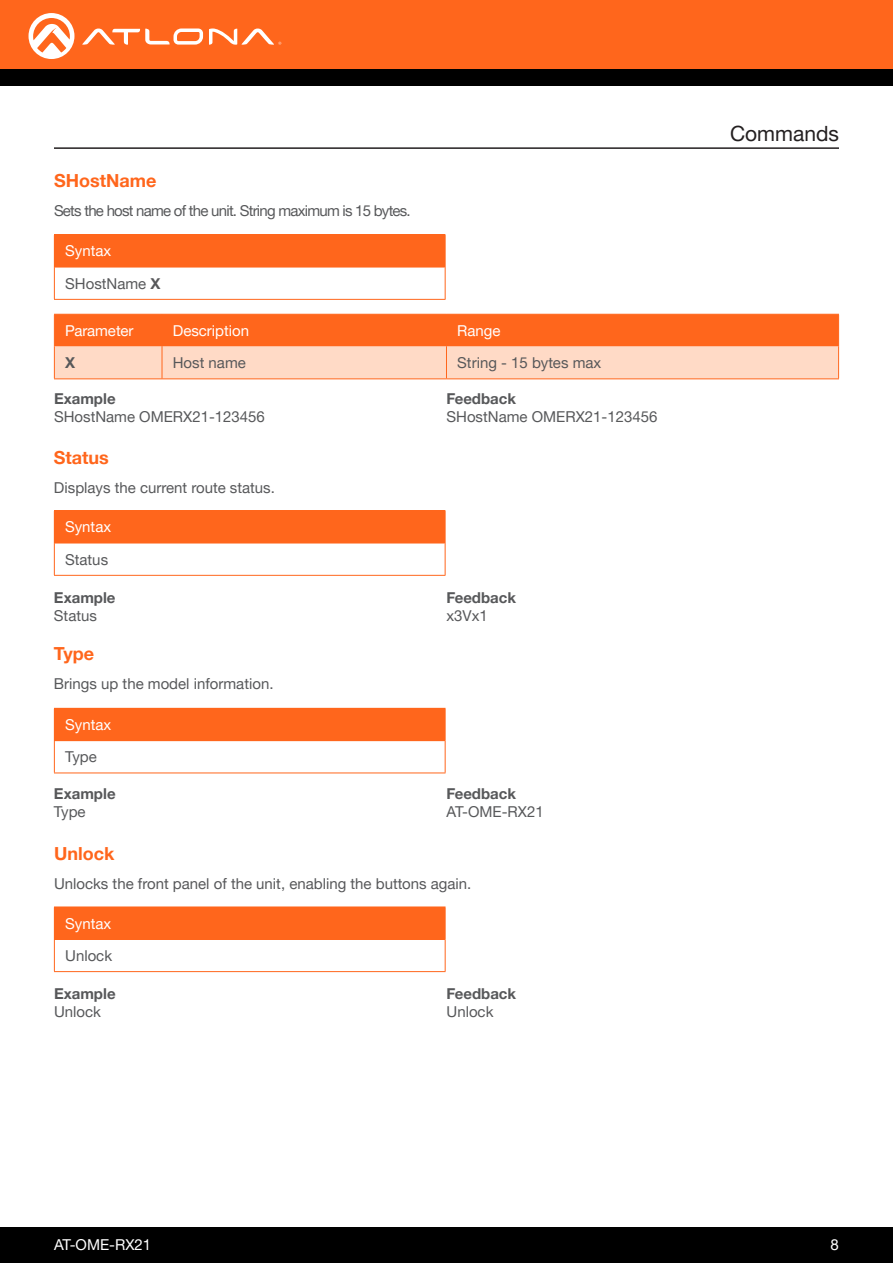
<style>
.page{position:relative;width:893px;height:1263px;background:#fff}
.page>*{position:absolute;margin:0;border:0;box-sizing:border-box;transform-origin:0 0}
.Non_TOC_Section_Head{font:21px "Helvetica Neue LTW1 G";color:#231f20}
.Command{font:700 18px "Helvetica Neue LTW1 G";color:#ff661c}
.General_Text{font:15px "Helvetica Neue LTW1 G";color:#57585a}
.General_Text_White{font:15px "Helvetica Neue LTW1 G";color:#fff}
.Numbered_Steps{font:15px "Helvetica Neue LTW1 G";color:#57585a}
.General_Text-2{font:15px "Helvetica Neue LTW1 G";letter-spacing:-.05em;color:#57585a}
.General_Bold_Text{font:700 15px "Helvetica Neue LTW1 G";color:#57585a}
.General_Text-3{font:700 15px "Helvetica Neue LTW1 G";color:#57585a}
.s1{font-weight:700}
</style>
<div class="page">
<div style="left:0;top:1227px;width:893px;height:36px;background:#000"></div>
<div style="left:0;top:0;width:893px;height:69px;background:#ff661c"></div>
<div style="left:0;top:69px;width:893px;height:16px;background:#000"></div>
<svg style="left:82px;top:29px;width:121px;height:16px"></svg>
<svg style="left:209px;top:28px;width:72px;height:17px"></svg>
<svg style="left:29px;top:13px;width:45px;height:46px"></svg>
<hr style="left:54px;top:147px;width:785px;height:2px;background:#231f20">
<div style="left:54px;top:708px;width:391px;height:33px;background:#ff661c"></div>
<hr style="left:445px;top:709px;width:1px;height:32px;background:#ff661c">
<hr style="left:54px;top:741px;width:1px;height:31px;background:#ff661c">
<hr style="left:445px;top:741px;width:1px;height:31px;background:#ff661c">
<hr style="left:54px;top:772px;width:391px;height:1px;background:#ff661c">
<div style="left:54px;top:907px;width:391px;height:32px;background:#ff661c"></div>
<hr style="left:54px;top:906px;width:392px;height:1px;background:#ff661c">
<hr style="left:445px;top:907px;width:1px;height:32px;background:#ff661c">
<hr style="left:54px;top:939px;width:1px;height:32px;background:#ff661c">
<hr style="left:55px;top:939px;width:390px;height:1px;background:#ff661c">
<hr style="left:445px;top:939px;width:1px;height:32px;background:#ff661c">
<hr style="left:54px;top:971px;width:392px;height:1px;background:#ff661c">
<div style="left:54px;top:235px;width:391px;height:32px;background:#ff661c"></div>
<hr style="left:54px;top:234px;width:392px;height:1px;background:#ff661c">
<hr style="left:445px;top:235px;width:1px;height:32px;background:#ff661c">
<hr style="left:54px;top:267px;width:1px;height:32px;background:#ff661c">
<hr style="left:55px;top:267px;width:390px;height:1px;background:#ff661c">
<hr style="left:445px;top:267px;width:1px;height:32px;background:#ff661c">
<hr style="left:54px;top:299px;width:392px;height:1px;background:#ff661c">
<svg style="left:55px;top:315px;width:783px;height:63px;background:#ffa071"></svg>
<hr style="left:54px;top:315px;width:1px;height:32px;background:#ff661c">
<hr style="left:54px;top:314px;width:108px;height:1px;background:#ff661c">
<hr style="left:162px;top:314px;width:284px;height:1px;background:#ff661c">
<hr style="left:446px;top:314px;width:393px;height:1px;background:#ff661c">
<hr style="left:162px;top:315px;width:1px;height:32px;background:#ff661c">
<hr style="left:446px;top:315px;width:1px;height:32px;background:#ff661c">
<hr style="left:838px;top:315px;width:1px;height:32px;background:#ff661c">
<hr style="left:54px;top:347px;width:1px;height:31px;background:#ff661c">
<hr style="left:162px;top:347px;width:1px;height:31px;background:#ff661c">
<hr style="left:446px;top:347px;width:1px;height:31px;background:#ff661c">
<hr style="left:838px;top:347px;width:1px;height:31px;background:#ff661c">
<hr style="left:54px;top:378px;width:108px;height:1px;background:#ff661c">
<hr style="left:162px;top:378px;width:284px;height:1px;background:#ff661c">
<hr style="left:446px;top:378px;width:393px;height:1px;background:#ff661c">
<div style="left:54px;top:511px;width:391px;height:32px;background:#ff661c"></div>
<hr style="left:54px;top:510px;width:391px;height:1px;background:#ff661c">
<hr style="left:445px;top:511px;width:1px;height:32px;background:#ff661c">
<hr style="left:54px;top:543px;width:1px;height:32px;background:#ff661c">
<hr style="left:55px;top:543px;width:390px;height:1px;background:#ff661c">
<hr style="left:445px;top:543px;width:1px;height:32px;background:#ff661c">
<hr style="left:54px;top:575px;width:391px;height:1px;background:#ff661c">
<p class="Command" style="left:54px;top:170px;width:104px">SHostName</p>
<p class="General_Text-2" style="left:54px;top:201px;width:358px">Sets the host name of the unit. String maximum is 15 bytes.</p>
<p class="General_Text_White" style="left:65px;top:242px;width:48px">Syntax</p>
<p class="Numbered_Steps" style="left:65px;top:274px;width:97px">SHostName <span class="s1">X</span></p>
<p class="General_Text_White" style="left:65px;top:321px;width:70px">Parameter</p>
<p class="General_Text_White" style="left:173px;top:321px;width:78px">Description</p>
<p class="General_Text_White" style="left:457px;top:321px;width:45px">Range</p>
<p class="General_Bold_Text" style="left:65px;top:353px;width:12px">X</p>
<p class="General_Text" style="left:173px;top:353px;width:75px">Host name</p>
<p class="General_Text" style="left:457px;top:353px;width:145px">String - 15 bytes max</p>
<p class="General_Text-3" style="left:54px;top:389px;width:63px">Example</p>
<p class="Numbered_Steps" style="left:54px;top:407px;width:212px">SHostName OMERX21-123456</p>
<p class="General_Text-3" style="left:446px;top:389px;width:71px">Feedback</p>
<p class="Numbered_Steps" style="left:446px;top:407px;width:212px">SHostName OMERX21-123456</p>
<p class="Command" style="left:54px;top:446px;width:56px">Status</p>
<p class="General_Text" style="left:54px;top:478px;width:222px">Displays the current route status.</p>
<p class="General_Text_White" style="left:65px;top:518px;width:48px">Syntax</p>
<p class="General_Text" style="left:65px;top:550px;width:45px">Status</p>
<p class="General_Bold_Text" style="left:54px;top:588px;width:63px">Example</p>
<p class="General_Text" style="left:54px;top:606px;width:45px">Status</p>
<p class="Command" style="left:54px;top:642px;width:42px">Type</p>
<p class="General_Text" style="left:54px;top:674px;width:221px">Brings up the model information.</p>
<p class="General_Text_White" style="left:65px;top:715px;width:48px">Syntax</p>
<p class="Numbered_Steps" style="left:65px;top:747px;width:33px">Type</p>
<p class="General_Text-3" style="left:54px;top:784px;width:63px">Example</p>
<p class="General_Text" style="left:54px;top:802px;width:33px">Type</p>
<p class="General_Bold_Text" style="left:446px;top:588px;width:71px">Feedback</p>
<p class="General_Text" style="left:446px;top:606px;width:43px">x3Vx1</p>
<p class="General_Text-3" style="left:446px;top:784px;width:71px">Feedback</p>
<p class="General_Text" style="left:446px;top:802px;width:99px">AT-OME-RX21</p>
<p class="Command" style="left:54px;top:842px;width:62px">Unlock</p>
<p class="General_Text" style="left:54px;top:874px;width:419px">Unlocks the front panel of the unit, enabling the buttons again.</p>
<p class="General_Text_White" style="left:65px;top:914px;width:48px">Syntax</p>
<p class="General_Text" style="left:65px;top:946px;width:48px">Unlock</p>
<p class="General_Bold_Text" style="left:54px;top:984px;width:63px">Example</p>
<p class="General_Text" style="left:54px;top:1002px;width:48px">Unlock</p>
<p class="General_Bold_Text" style="left:446px;top:984px;width:71px">Feedback</p>
<p class="General_Text" style="left:446px;top:1002px;width:48px">Unlock</p>
<p class="Non_TOC_Section_Head" style="left:730px;top:120px;width:110px">Commands</p>
<p class="General_Text_White" style="left:54px;top:1235px;width:99px">AT-OME-RX21</p>
<p class="General_Text_White" style="left:831px;top:1235px;width:10px">8</p>
</div>
